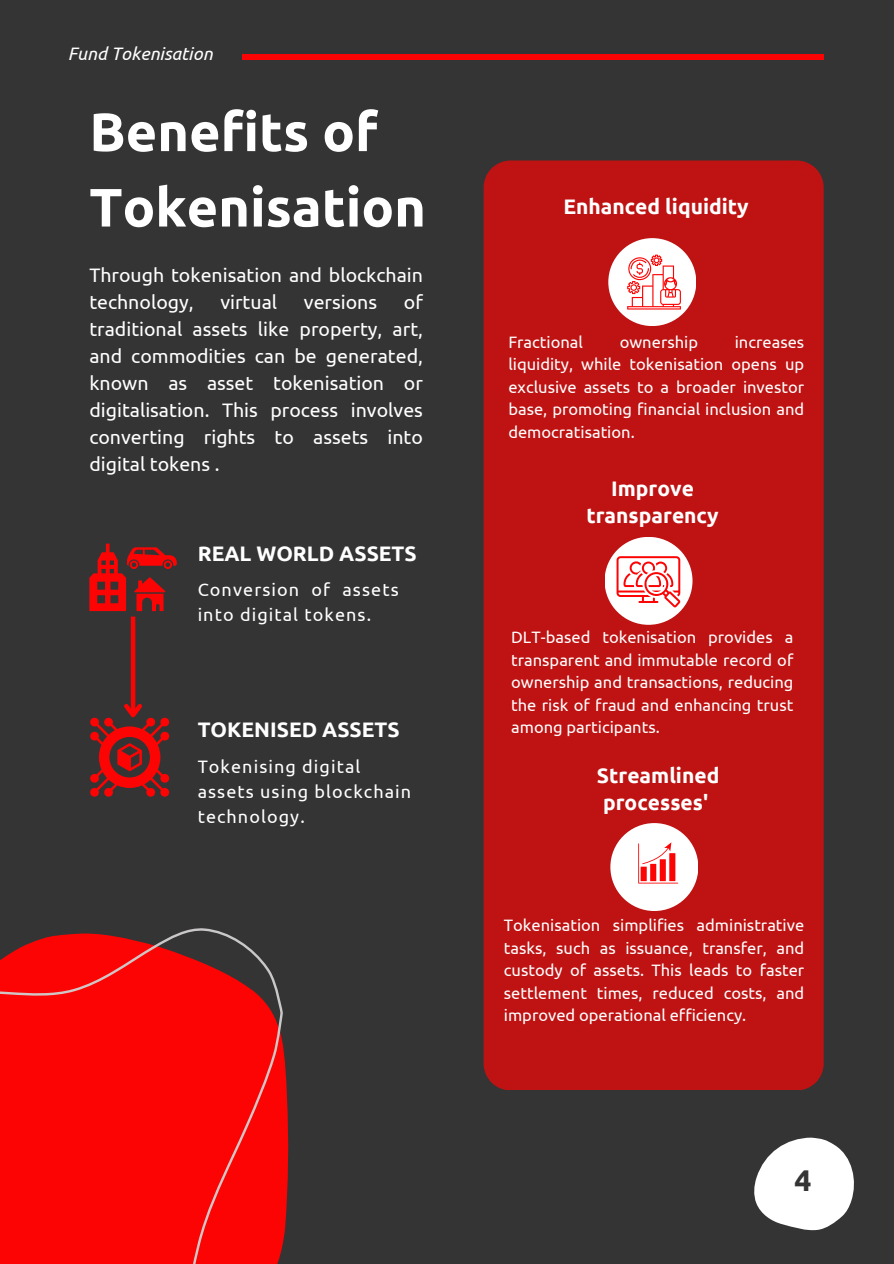
<style>
.page{position:relative;width:894px;height:1264px;background:#fff}
.page>*{position:absolute;margin:0;border:0;box-sizing:border-box;transform-origin:0 0}
.t1{font:700 54px/75.3px "Ubuntu";color:#fff}
.t2{font:700 30px "Ubuntu";color:#343434}
.t3{font:700 21px/27px "Ubuntu";color:#fff;text-align:center}
.t4{font:19.5px/27px "Ubuntu";color:#fff}
.t5{font:18px/24.8px "Ubuntu";letter-spacing:.06em;color:#fff}
.t6{font:italic 18px "Ubuntu";color:#fff}
.t7{font:16.5px/22.5px "Ubuntu";color:#fff;text-align:justify}
</style>
<div class="page">
<div style="left:0;top:0;width:893px;height:1263px;background:#343434"></div>
<svg style="left:754px;top:1137px;width:99px;height:93px"></svg>
<div style="left:242px;top:54px;width:581px;height:6px;background:#fc0404"></div>
<div style="left:483px;top:160px;width:340px;height:930px;background:#bf1212"></div>
<svg style="left:0;top:928px;width:289px;height:335px;background:#e90b0b"></svg>
<div style="left:608px;top:238px;width:88px;height:88px;background:#fff;border-radius:50%"></div>
<div style="left:604px;top:537px;width:88px;height:88px;background:#fff;border-radius:50%"></div>
<svg style="left:616px;top:556px;width:64px;height:51px"></svg>
<div style="left:610px;top:823px;width:88px;height:88px;background:#fff;border-radius:50%"></div>
<svg style="left:638px;top:842px;width:40px;height:41px"></svg>
<svg style="left:89px;top:543px;width:88px;height:68px"></svg>
<svg style="left:627px;top:255px;width:53px;height:54px"></svg>
<hr style="left:131px;top:616px;width:4px;height:99px;background:#fc0404">
<svg style="left:90px;top:699px;width:79px;height:97px"></svg>
<p class="t6" style="left:68px;top:43px;width:146px">Fund Tokenisation</p>
<p class="t1" style="left:89px;top:93px;width:338px">Benefits of<br>Tokenisation</p>
<p class="t4" style="left:89px;top:261px;width:335px">Through tokenisation and blockchain technology,</p>
<p class="t4" style="left:89px;top:288px;width:335px;text-align:justify;text-indent:314px">of traditional assets like property, art, and commodities can be generated, known as asset tokenisation or digitalisation. This process involves converting rights to assets into digital tokens .</p>
<p class="t4" style="left:220px;top:288px;width:58px">virtual</p>
<p class="t4" style="left:304px;top:288px;width:75px">versions</p>
<h3 class="t3" style="left:198px;top:539px;width:220px">REAL WORLD ASSETS</h3>
<p class="t5" style="left:198px;top:576px;width:202px">Conversion of assets into digital tokens.</p>
<p class="t3" style="left:198px;top:715px;width:203px">TOKENISED ASSETS</p>
<h3 class="t5" style="left:198px;top:754px;width:215px">Tokenising digital assets using blockchain technology.</h3>
<p class="t3" style="left:563px;top:193px;width:187px">Enhanced liquidity</p>
<p class="t7" style="left:508px;top:330px;width:76px">Fractional</p>
<p class="t7" style="left:619px;top:330px;width:80px">ownership</p>
<p class="t7" style="left:508px;top:330px;width:297px;text-indent:226px">increases liquidity, while tokenisation opens up exclusive assets to a broader investor base, promoting financial inclusion and democratisation.</p>
<h1 class="t3" style="left:586px;top:475px;width:134px">Improve transparency</h1>
<p class="t7" style="left:511px;top:626px;width:283px">DLT-based tokenisation provides a transparent and immutable record of ownership and transactions, reducing the risk of fraud and enhancing trust among participants.</p>
<h4 class="t3" style="left:596px;top:761px;width:124px;text-align:left">Streamlined processes'</h4>
<h2 class="t7" style="left:503px;top:914px;width:302px">Tokenisation simplifies administrative tasks, such as issuance, transfer, and custody of assets. This leads to faster settlement times, reduced costs, and improved operational efficiency.</h2>
<h2 class="t2" style="left:794px;top:1163px;width:19px">4</h2>
</div>
